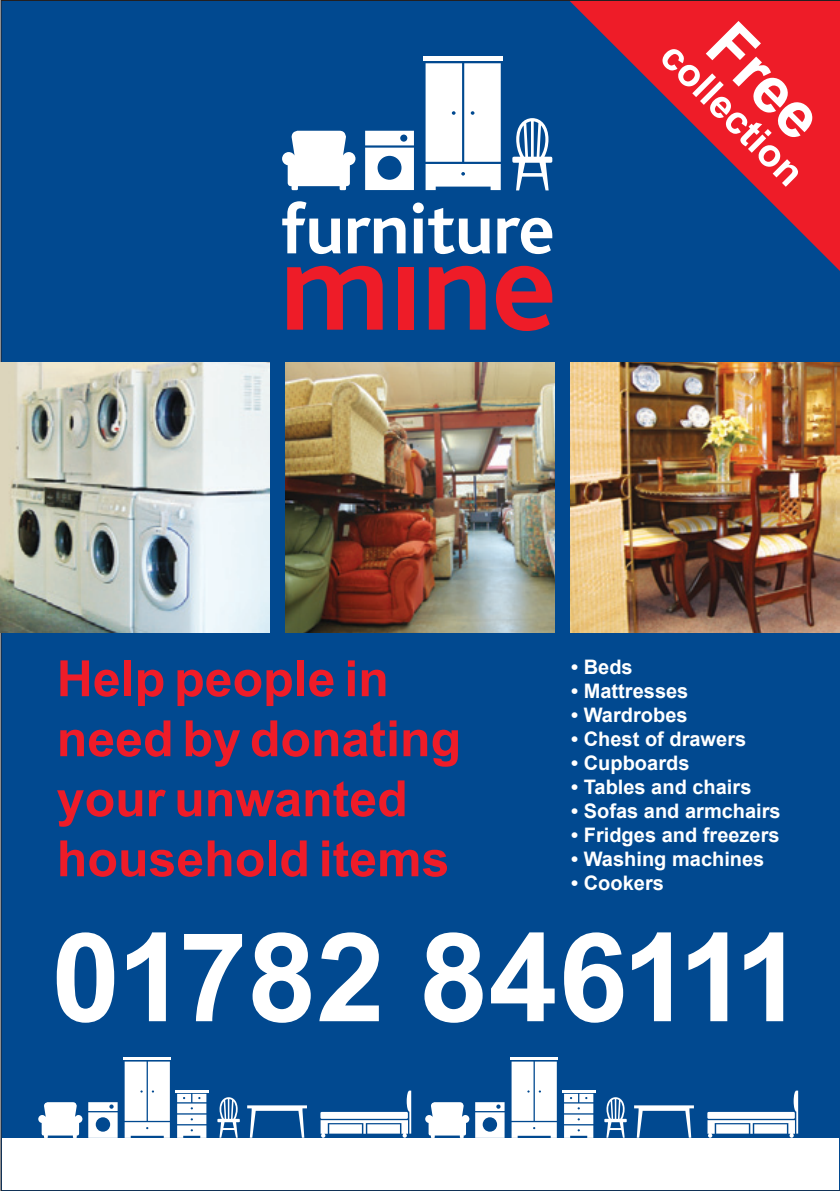
<style>
.page{position:relative;width:840px;height:1191px;background:#fff}
.page>*{position:absolute;margin:0;border:0;box-sizing:border-box;transform-origin:0 0}
.t1{font:700 64.6px "Arial";color:#fff}
.t2{font:700 50px/60px "Arial";color:#ee1c28}
.t3{font:700 39.4px "Arial";color:#fff}
.t4{font:700 20px "Arial";color:#fff}
</style>
<div class="page">
<div style="left:1px;top:1px;width:838px;height:1190px;background:#014990"></div>
<svg style="left:571px;top:2px;width:266px;height:266px"></svg>
<svg style="left:287px;top:266px;width:95px;height:64px"></svg>
<div style="left:397px;top:267px;width:16px;height:63px;background:#ee1c28"></div>
<svg style="left:428px;top:266px;width:57px;height:64px"></svg>
<svg style="left:495px;top:266px;width:57px;height:65px"></svg>
<svg style="left:282px;top:201px;width:270px;height:53px"></svg>
<svg style="left:365px;top:131px;width:48px;height:59px"></svg>
<svg style="left:282px;top:131px;width:73px;height:59px"></svg>
<hr style="left:423px;top:57px;width:79px;height:4px;background:#fff">
<svg style="left:425px;top:63px;width:75px;height:127px;background:#ecf1f6"></svg>
<svg style="left:512px;top:118px;width:40px;height:72px"></svg>
<div style="left:2px;top:1138px;width:836px;height:51px;background:#fff"></div>
<svg style="left:177px;top:1093px;width:29px;height:44px"></svg>
<hr style="left:175px;top:1089px;width:33px;height:3px;background:#fff">
<svg style="left:88px;top:1102px;width:30px;height:35px"></svg>
<svg style="left:38px;top:1102px;width:44px;height:36px"></svg>
<hr style="left:123px;top:1057px;width:48px;height:3px;background:#fff">
<svg style="left:125px;top:1061px;width:45px;height:76px;background:#eef3f7"></svg>
<svg style="left:247px;top:1105px;width:60px;height:32px"></svg>
<svg style="left:217px;top:1097px;width:23px;height:40px"></svg>
<svg style="left:320px;top:1090px;width:91px;height:47px"></svg>
<svg style="left:564px;top:1093px;width:29px;height:44px"></svg>
<hr style="left:561px;top:1089px;width:34px;height:3px;background:#fff">
<svg style="left:475px;top:1102px;width:29px;height:35px"></svg>
<svg style="left:425px;top:1102px;width:44px;height:36px"></svg>
<hr style="left:510px;top:1057px;width:47px;height:3px;background:#fff">
<svg style="left:511px;top:1061px;width:45px;height:76px;background:#ebf1f6"></svg>
<svg style="left:634px;top:1105px;width:59px;height:32px"></svg>
<svg style="left:604px;top:1097px;width:22px;height:40px"></svg>
<svg style="left:707px;top:1090px;width:90px;height:47px"></svg>
<svg style="left:57px;top:932px;width:57px;height:90px"></svg>
<svg style="left:127px;top:932px;width:39px;height:89px"></svg>
<svg style="left:184px;top:934px;width:58px;height:87px"></svg>
<svg style="left:252px;top:932px;width:58px;height:90px"></svg>
<svg style="left:319px;top:932px;width:59px;height:89px"></svg>
<svg style="left:424px;top:932px;width:58px;height:90px"></svg>
<svg style="left:491px;top:932px;width:63px;height:89px"></svg>
<svg style="left:564px;top:932px;width:58px;height:90px"></svg>
<svg style="left:632px;top:932px;width:38px;height:89px"></svg>
<svg style="left:688px;top:932px;width:39px;height:89px"></svg>
<svg style="left:744px;top:932px;width:38px;height:89px"></svg>
<img style="left:285px;top:363px;width:269px;height:269px">
<img style="left:0;top:363px;width:269px;height:269px">
<img style="left:570px;top:363px;width:269px;height:269px">
<p class="t1" style="left:748px;top:4px;width:134px;rotate:45deg">Free</p>
<p class="t3" style="left:685px;top:30px;width:185px;rotate:45deg">collection</p>
<p class="t2" style="left:57px;top:650px;width:405px">Help people in need by donating your unwanted household items</p>
<p class="t4" style="left:571px;top:654px;width:63px">• Beds</p>
<p class="t4" style="left:571px;top:678px;width:119px">• Mattresses</p>
<p class="t4" style="left:571px;top:702px;width:118px">• Wardrobes</p>
<p class="t4" style="left:571px;top:726px;width:176px">• Chest of drawers</p>
<p class="t4" style="left:571px;top:750px;width:120px">• Cupboards</p>
<p class="t4" style="left:571px;top:774px;width:182px">• Tables and chairs</p>
<p class="t4" style="left:571px;top:798px;width:211px">• Sofas and armchairs</p>
<p class="t4" style="left:571px;top:822px;width:210px">• Fridges and freezers</p>
<p class="t4" style="left:571px;top:846px;width:194px">• Washing machines</p>
<p class="t4" style="left:571px;top:870px;width:94px">• Cookers</p>
</div>
